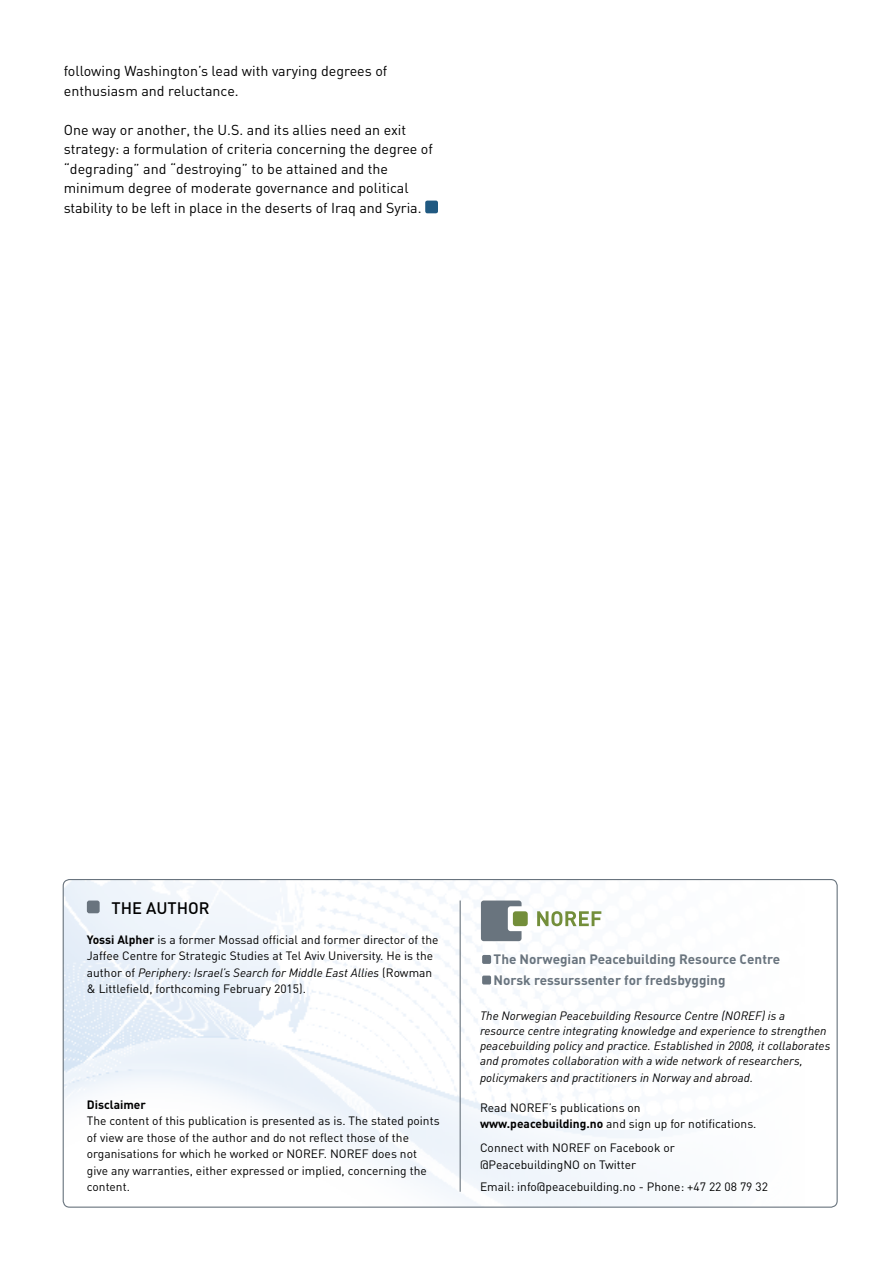
<style>
.page{position:relative;width:893px;height:1263px;background:#fff}
.page>*{position:absolute;margin:0;border:0;box-sizing:border-box;transform-origin:0 0}
.t1{font:500 16.5px "DIN";color:#000}
.t2{font:14.25px/19.5px "DIN";color:#000}
.t3{font:700 13.5px/21px "DIN";color:#69747e}
.t4{font:12px/16.5px "DIN";color:#000}
.t5{font:italic 12px/15px "DIN";color:#000}
.t6{font:700 12px "DIN";color:#000}
.s1{font-weight:700}
.s2{font-style:italic}
</style>
<div class="page">
<div style="left:425px;top:201px;width:13px;height:12px;background:#205981;border-radius:2px"></div>
<img style="left:63px;top:879px;width:773px;height:327px">
<hr style="left:460px;top:900px;width:1px;height:292px;background:#69747e">
<div style="left:87px;top:900px;width:13px;height:13px;background:#69747e;border-radius:2px"></div>
<svg style="left:537px;top:911px;width:64px;height:15px"></svg>
<div style="left:481px;top:900px;width:41px;height:41px;background:#69747e;border-radius:3px"></div>
<div style="left:508px;top:906px;width:25px;height:25px;background:#fff;border-radius:3px"></div>
<div style="left:513px;top:911px;width:15px;height:15px;background:#738e3a;border-radius:3px"></div>
<div style="left:482px;top:955px;width:9px;height:9px;background:#69747e;border-radius:2px"></div>
<div style="left:482px;top:975px;width:9px;height:9px;background:#69747e;border-radius:2px"></div>
<p class="t2" style="left:64px;top:61px;width:325px">following Washington’s lead with varying degrees of enthusiasm and reluctance.</p>
<p class="t2" style="left:64px;top:119px;width:371px">One way or another, the U.S. and its allies need an exit strategy: a formulation of criteria concerning the degree of “degrading” and “destroying” to be attained and the minimum degree of moderate governance and political stability to be left in place in the deserts of Iraq and Syria.</p>
<h1 class="t1" style="left:112px;top:898px;width:100px">THE AUTHOR</h1>
<p class="t4" style="left:87px;top:931px;width:353px"><span class="s1">Yossi Alpher</span> is a former Mossad official and former director of the Jaffee Centre for Strategic Studies at Tel Aviv University. He is the author of <span class="s2">Periphery: Israel’s Search for Middle East Allies</span> (Rowman &amp; Littlefield, forthcoming February 2015).</p>
<p class="t6" style="left:87px;top:1096px;width:61px">Disclaimer</p>
<p class="t4" style="left:87px;top:1112px;width:354px">The content of this publication is presented as is. The stated points of view are those of the author and do not reflect those of the organisations for which he worked or NOREF. NOREF does not give any warranties, either expressed or implied, concerning the content.</p>
<p class="t3" style="left:494px;top:948px;width:288px">The Norwegian Peacebuilding Resource Centre<br>Norsk ressurssenter for fredsbygging</p>
<p class="t5" style="left:480px;top:1008px;width:352px">The Norwegian Peacebuilding Resource Centre (NOREF) is a resource centre integrating knowledge and experience to strengthen peacebuilding policy and practice. Established in 2008, it collaborates and promotes collaboration with a wide network of researchers,</p>
<p class="t5" style="left:480px;top:1070px;width:275px">policymakers and practitioners in Norway and abroad.</p>
<p class="t4" style="left:480px;top:1099px;width:278px">Read NOREF’s publications on <span class="s1">www.peacebuilding.no</span> and sign up for notifications.</p>
<p class="t4" style="left:480px;top:1140px;width:196px">Connect with NOREF on Facebook or @PeacebuildingNO on Twitter</p>
<p class="t4" style="left:480px;top:1178px;width:290px">Email: info@peacebuilding.no - Phone: +47 22 08 79 32</p>
</div>
